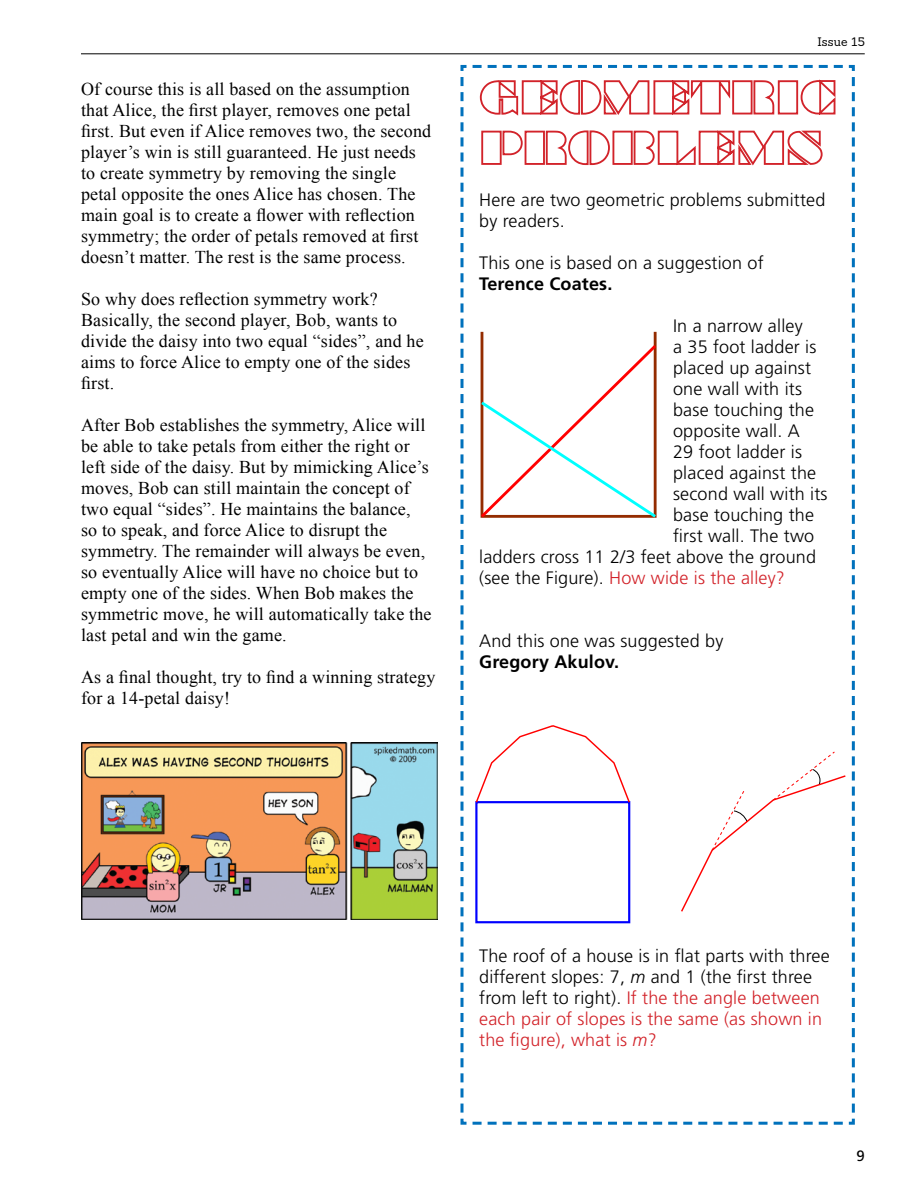
<style>
.page{position:relative;width:918px;height:1188px;background:#fff}
.page>*{position:absolute;margin:0;border:0;box-sizing:border-box;transform-origin:0 0}
.t1{font:18px/21px "Times New Roman";letter-spacing:.01em;color:#000}
.t2{font:300 18px/21px "Frutiger LT Std";letter-spacing:.01em;color:#000}
.t3{font:300 18px "Frutiger LT Std";letter-spacing:.01em;color:#d2232a}
.t4{font:700 18px "Frutiger LT Std";letter-spacing:.01em;color:#000}
.t5{font:15px "Frutiger LT Std";color:#000}
.t6{font:12px "Sanchez";letter-spacing:.01em;color:#000}
.s1{color:#000}
.s2{font-style:italic}
.s3{color:#d2232a}
.s4{font-style:italic;color:#d2232a}
</style>
<div class="page">
<hr style="left:81px;top:54px;width:784px;height:1px;background:#000">
<svg style="left:460px;top:64px;width:395px;height:1061px"></svg>
<svg style="left:479px;top:78px;width:296px;height:39px"></svg>
<div style="left:778px;top:80px;width:20px;height:34px;border:2px solid #d2232a"></div>
<svg style="left:800px;top:77px;width:36px;height:39px"></svg>
<svg style="left:480px;top:129px;width:344px;height:38px"></svg>
<svg style="left:479px;top:342px;width:180px;height:177px"></svg>
<div style="left:475px;top:801px;width:155px;height:122px;border:2px solid #00f"></div>
<svg style="left:475px;top:724px;width:372px;height:189px"></svg>
<svg style="left:712px;top:751px;width:123px;height:100px"></svg>
<img style="left:81px;top:742px;width:357px;height:177px">
<p class="t1" style="left:81px;top:78px;width:352px">Of course this is all based on the assumption that Alice, the first player, removes one petal first. But even if Alice removes two, the second player’s win is still guaranteed. He just needs to create symmetry by removing the single petal opposite the ones Alice has chosen. The main goal is to create a flower with reflection symmetry; the order of petals removed at first doesn’t matter. The rest is the same process.</p>
<p class="t1" style="left:81px;top:288px;width:344px">So why does reflection symmetry work?<br>Basically, the second player, Bob, wants to divide the daisy into two equal “sides”, and he aims to force Alice to empty one of the sides first.</p>
<p class="t1" style="left:81px;top:414px;width:352px">After Bob establishes the symmetry, Alice will be able to take petals from either the right or left side of the daisy. But by mimicking Alice’s moves, Bob can still maintain the concept of two equal “sides”. He maintains the balance,<br>so to speak, and force Alice to disrupt the symmetry. The remainder will always be even, so eventually Alice will have no choice but to empty one of the sides. When Bob makes the symmetric move, he will automatically take the last petal and win the game.</p>
<p class="t1" style="left:81px;top:666px;width:356px">As a final thought, try to find a winning strategy for a 14-petal daisy!</p>
<p class="t6" style="left:817px;top:34px;width:49px">Issue 15</p>
<p class="t2" style="left:479px;top:189px;width:348px">Here are two geometric problems submitted by readers.</p>
<p class="t2" style="left:479px;top:252px;width:286px">This one is based on a suggestion of</p>
<p class="t4" style="left:479px;top:273px;width:135px">Terence Coates.</p>
<p class="t2" style="left:673px;top:315px;width:131px">In a narrow alley</p>
<p class="t2" style="left:673px;top:337px;width:145px">a 35 foot ladder is</p>
<p class="t2" style="left:673px;top:358px;width:139px">placed up against</p>
<p class="t2" style="left:673px;top:379px;width:130px">one wall with its</p>
<p class="t2" style="left:673px;top:400px;width:142px">base touching the</p>
<p class="t2" style="left:673px;top:421px;width:128px">opposite wall. A</p>
<p class="t2" style="left:673px;top:442px;width:130px">29 foot ladder is</p>
<p class="t2" style="left:673px;top:463px;width:145px">placed against the</p>
<p class="t2" style="left:673px;top:484px;width:156px">second wall with its</p>
<p class="t2" style="left:673px;top:505px;width:142px">base touching the</p>
<p class="t2" style="left:673px;top:526px;width:143px">first wall. The two</p>
<p class="t2" style="left:479px;top:547px;width:338px">ladders cross 11 2/3 feet above the ground</p>
<p class="t3" style="left:479px;top:568px;width:307px"><span class="s1">(see the Figure).</span> How wide is the alley?</p>
<p class="t2" style="left:479px;top:631px;width:246px">And this one was suggested by</p>
<p class="t4" style="left:479px;top:651px;width:141px">Gregory Akulov.</p>
<p class="t2" style="left:479px;top:946px;width:352px">The roof of a house is in flat parts with three different slopes: 7, <span class="s2">m</span> and 1 (the first three from left to right). <span class="s3">If the the angle between each pair of slopes is the same (as shown in the figure), what is</span> <span class="s4">m</span><span class="s3">?</span></p>
<p class="t5" style="left:856px;top:1147px;width:10px">9</p>
</div>
